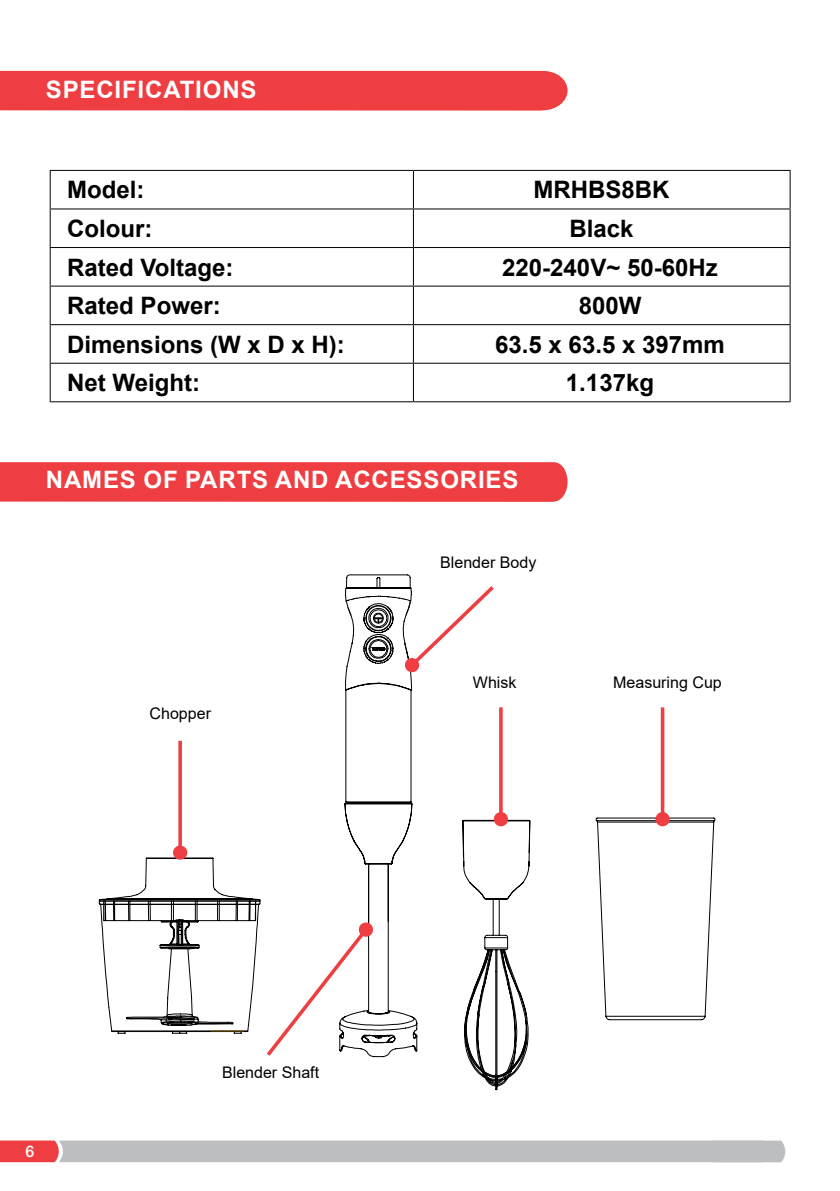
<style>
.page{position:relative;width:840px;height:1191px;background:#fff}
.page>*{position:absolute;margin:0;border:0;box-sizing:border-box;transform-origin:0 0}
.t1{font:700 24px "Arial";color:#000}
.t2{font:700 24px "Arial";letter-spacing:.035em;color:#fff}
.t3{font:16px "Arial";color:#000}
.t4{font:500 16px "Helvetica Neue LT Std";color:#fff}
</style>
<div class="page">
<svg style="left:0;top:1140px;width:784px;height:22px;background:#c1b6b8"></svg>
<hr style="left:50px;top:170px;width:363px;height:1px;background:#000">
<hr style="left:50px;top:171px;width:1px;height:37px;background:#000">
<hr style="left:413px;top:170px;width:377px;height:1px;background:#000">
<hr style="left:412px;top:171px;width:1px;height:37px;background:#000">
<hr style="left:789px;top:171px;width:1px;height:37px;background:#000">
<hr style="left:50px;top:208px;width:363px;height:1px;background:#000">
<hr style="left:50px;top:209px;width:1px;height:38px;background:#000">
<hr style="left:413px;top:208px;width:377px;height:1px;background:#000">
<hr style="left:412px;top:209px;width:1px;height:38px;background:#000">
<hr style="left:789px;top:209px;width:1px;height:38px;background:#000">
<hr style="left:50px;top:247px;width:363px;height:1px;background:#000">
<hr style="left:50px;top:248px;width:1px;height:37px;background:#000">
<hr style="left:413px;top:247px;width:377px;height:1px;background:#000">
<hr style="left:412px;top:248px;width:1px;height:37px;background:#000">
<hr style="left:789px;top:248px;width:1px;height:37px;background:#000">
<hr style="left:50px;top:285px;width:363px;height:1px;background:#000">
<hr style="left:50px;top:286px;width:1px;height:38px;background:#000">
<hr style="left:413px;top:285px;width:377px;height:1px;background:#000">
<hr style="left:412px;top:286px;width:1px;height:38px;background:#000">
<hr style="left:789px;top:286px;width:1px;height:38px;background:#000">
<hr style="left:50px;top:324px;width:363px;height:1px;background:#000">
<hr style="left:50px;top:325px;width:1px;height:38px;background:#000">
<hr style="left:413px;top:324px;width:377px;height:1px;background:#000">
<hr style="left:412px;top:325px;width:1px;height:38px;background:#000">
<hr style="left:789px;top:325px;width:1px;height:38px;background:#000">
<hr style="left:50px;top:363px;width:363px;height:1px;background:#000">
<hr style="left:50px;top:364px;width:1px;height:37px;background:#000">
<hr style="left:413px;top:363px;width:377px;height:1px;background:#000">
<hr style="left:412px;top:364px;width:1px;height:37px;background:#000">
<hr style="left:789px;top:364px;width:1px;height:37px;background:#000">
<hr style="left:50px;top:401px;width:363px;height:1px;background:#000">
<hr style="left:413px;top:401px;width:377px;height:1px;background:#000">
<div style="left:0;top:462px;width:567px;height:40px;background:#ef3e42"></div>
<div style="left:0;top:71px;width:567px;height:40px;background:#ef3e42"></div>
<svg style="left:374px;top:707px;width:342px;height:384px"></svg>
<svg style="left:461px;top:819px;width:69px;height:259px"></svg>
<svg style="left:98px;top:574px;width:314px;height:458px"></svg>
<svg style="left:344px;top:582px;width:150px;height:109px"></svg>
<svg style="left:178px;top:741px;width:4px;height:104px"></svg>
<div style="left:173px;top:845px;width:14px;height:14px;background:#ef3e42;border-radius:50%"></div>
<svg style="left:98px;top:901px;width:276px;height:157px"></svg>
<hr style="left:499px;top:707px;width:3px;height:112px;background:#ef3e42">
<div style="left:493px;top:812px;width:14px;height:14px;background:#ef3e42;border-radius:50%"></div>
<svg style="left:660px;top:707px;width:4px;height:105px"></svg>
<div style="left:655px;top:812px;width:14px;height:14px;background:#ef3e42;border-radius:50%"></div>
<p class="t2" style="left:46px;top:73px;width:212px">SPECIFICATIONS</p>
<p class="t1" style="left:67px;top:173px;width:79px">Model:</p>
<p class="t1" style="left:533px;top:173px;width:137px">MRHBS8BK</p>
<p class="t1" style="left:67px;top:212px;width:87px">Colour:</p>
<p class="t1" style="left:569px;top:212px;width:66px">Black</p>
<p class="t1" style="left:67px;top:250px;width:168px">Rated Voltage:</p>
<p class="t1" style="left:502px;top:250px;width:217px">220-240V~ 50-60Hz</p>
<p class="t1" style="left:67px;top:289px;width:155px">Rated Power:</p>
<p class="t1" style="left:578px;top:289px;width:64px">800W</p>
<p class="t1" style="left:67px;top:327px;width:279px">Dimensions (W x D x H):</p>
<p class="t1" style="left:495px;top:327px;width:231px">63.5 x 63.5 x 397mm</p>
<p class="t1" style="left:67px;top:366px;width:134px">Net Weight:</p>
<p class="t1" style="left:565px;top:366px;width:90px">1.137kg</p>
<p class="t2" style="left:46px;top:463px;width:474px">NAMES OF PARTS AND ACCESSORIES</p>
<p class="t3" style="left:440px;top:551px;width:98px">Blender Body</p>
<p class="t3" style="left:149px;top:702px;width:63px">Chopper</p>
<p class="t3" style="left:472px;top:671px;width:45px">Whisk</p>
<p class="t3" style="left:613px;top:671px;width:110px">Measuring Cup</p>
<p class="t4" style="left:26px;top:1141px;width:10px">6</p>
<p class="t3" style="left:222px;top:1061px;width:98px">Blender Shaft</p>
</div>
